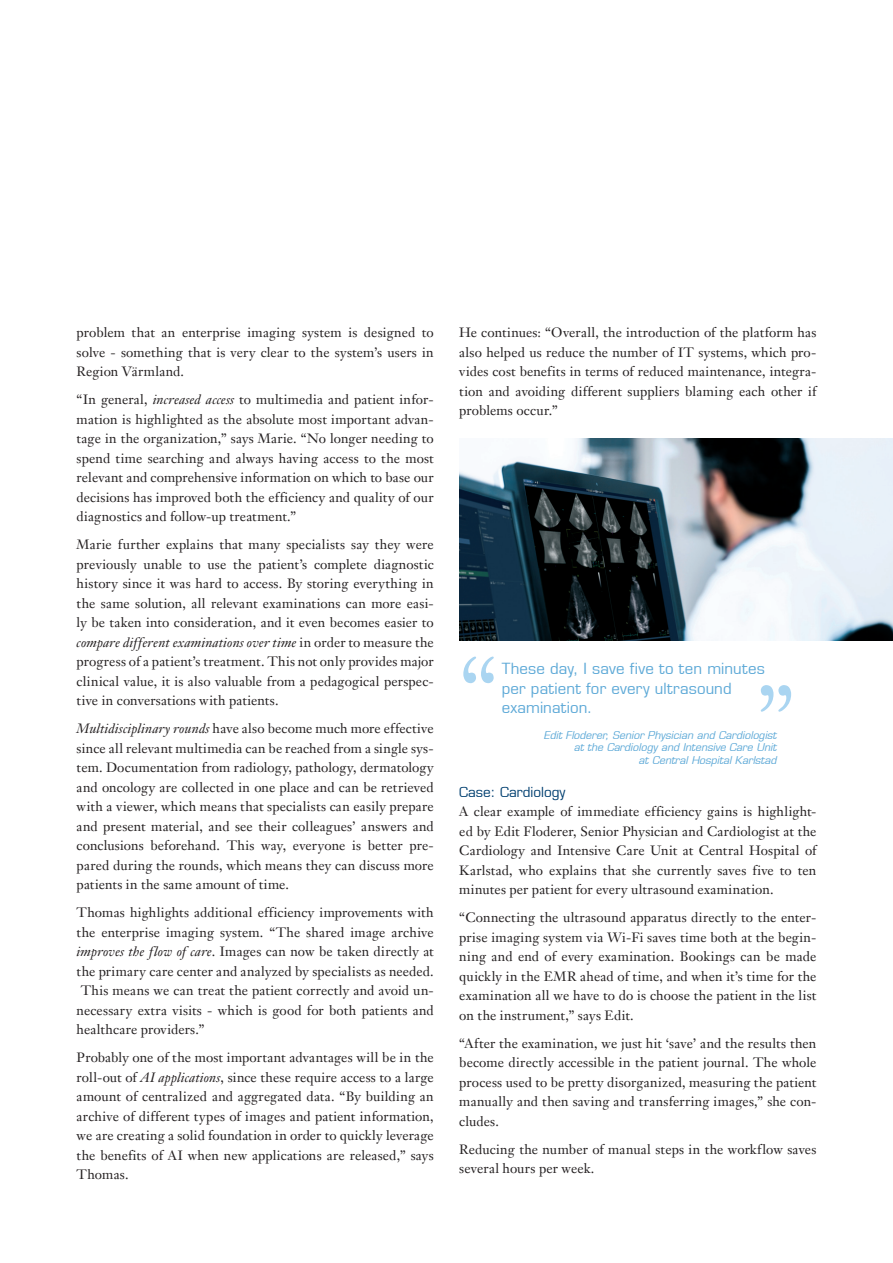
<style>
.page{position:relative;width:893px;height:1263px;background:#fff}
.page>*{position:absolute;margin:0;border:0;box-sizing:border-box;transform-origin:0 0}
.t1{font:90px "Janson Text";color:#aad5f1}
.t2{font:15px/19.5px "Eurostile";letter-spacing:.015em;color:#5da9d7}
.Body_of_copy{font:13.5px/19.5px "Janson Text";letter-spacing:.01em;color:#231f20;text-align:justify}
.Heading_2{font:13.5px "Eurostile";color:#003f70}
.t3{font:italic 10.5px/12.6px "Eurostile";color:#5da9d7;text-align:right}
.s1{font-style:italic}
</style>
<div class="page">
<img style="left:459px;top:438px;width:434px;height:202px">
<p class="Body_of_copy" style="left:77px;top:323px;width:359px">problem that an enterprise imaging system is designed to solve - something that is very clear to the system’s users in Region Värmland.</p>
<p class="Body_of_copy" style="left:77px;top:390px;width:359px">“In general, <span class="s1">increased access</span> to multimedia and patient infor&shy;mation is highlighted as the absolute most important advan&shy;tage in the organization,” says Marie. “No longer needing to spend time searching and always having access to the most relevant and comprehensive information on which to base our decisions has improved both the efficiency and quality of our diagnostics and follow-up treatment.”</p>
<p class="Body_of_copy" style="left:77px;top:535px;width:359px">Marie further explains that many specialists say they were previously unable to use the patient’s complete diagnostic history since it was hard to access. By storing everything in the same solution, all relevant examinations can more easi&shy;ly be taken into consideration, and it even becomes easier to <span class="s1">compare different examinations over time</span> in order to measure the progress of a patient’s treatment. This not only provides major clinical value, it is also valuable from a pedagogical perspec&shy;tive in conversations with patients.</p>
<p class="Body_of_copy" style="left:77px;top:719px;width:359px"><span class="s1">Multidisciplinary rounds</span> have also become much more effective since all relevant multimedia can be reached from a single sys&shy;tem. Documentation from radiology, pathology, dermatology and oncology are collected in one place and can be retrieved with a viewer, which means that specialists can easily prepare and present material, and see their colleagues’ answers and conclusions beforehand. This way, everyone is better pre&shy;pared during the rounds, which means they can discuss more patients in the same amount of time.</p>
<p class="Body_of_copy" style="left:77px;top:903px;width:359px">Thomas highlights additional efficiency improvements with</p>
<p class="Body_of_copy" style="left:77px;top:922px;width:359px">the enterprise imaging system. “The shared image archive</p>
<p class="Body_of_copy" style="left:77px;top:942px;width:359px"><span class="s1">improves the flow of care</span>. Images can now be taken directly at</p>
<p class="Body_of_copy" style="left:77px;top:961px;width:359px">the primary care center and analyzed by specialists as needed.</p>
<p class="Body_of_copy" style="left:81px;top:981px;width:354px">This means we can treat the patient correctly and avoid un-</p>
<p class="Body_of_copy" style="left:77px;top:1000px;width:359px">necessary extra visits - which is good for both patients and</p>
<p class="Body_of_copy" style="left:77px;top:1020px;width:129px">healthcare providers.”</p>
<p class="Body_of_copy" style="left:77px;top:1048px;width:359px">Probably one of the most important advantages will be in the roll-out of <span class="s1">AI applications</span>, since these require access to a large amount of centralized and aggregated data. “By building an archive of different types of images and patient information, we are creating a solid foundation in order to quickly leverage the benefits of AI when new applications are released,” says Thomas.</p>
<p class="Body_of_copy" style="left:459px;top:323px;width:359px">He continues: “Overall, the introduction of the platform has also helped us reduce the number of IT systems, which pro&shy;vides cost benefits in terms of reduced maintenance, integra&shy;tion and avoiding different suppliers blaming each other if problems occur.”</p>
<p class="t1" style="left:459px;top:633px;width:41px">“</p>
<p class="t2" style="left:502px;top:659px;width:265px">These day, I save five to ten minutes per patient for every ultrasound examination.</p>
<p class="t3" style="left:544px;top:729px;width:234px">Edit Floderer, Senior Physician and Cardiologist at the Cardiology and Intensive Care Unit<br>at Central Hospital Karlstad</p>
<p class="t1" style="left:755px;top:662px;width:41px">”</p>
<p class="Heading_2" style="left:459px;top:783px;width:108px">Case: Cardiology</p>
<p class="Body_of_copy" style="left:459px;top:801px;width:359px">A clear example of immediate efficiency gains is highlight&shy;ed by Edit Floderer, Senior Physician and Cardiologist at the Cardiology and Intensive Care Unit at Central Hospital of Karlstad, who explains that she currently saves five to ten minutes per patient for every ultrasound examination.</p>
<p class="Body_of_copy" style="left:459px;top:907px;width:359px">“Connecting the ultrasound apparatus directly to the enter&shy;prise imaging system via Wi-Fi saves time both at the begin&shy;ning and end of every examination. Bookings can be made quickly in the EMR ahead of time, and when it’s time for the examination all we have to do is choose the patient in the list on the instrument,” says Edit.</p>
<p class="Body_of_copy" style="left:459px;top:1033px;width:359px">“After the examination, we just hit ‘save’ and the results then become directly accessible in the patient journal. The whole process used to be pretty disorganized, measuring the patient manually and then saving and transferring images,” she con&shy;cludes.</p>
<p class="Body_of_copy" style="left:459px;top:1139px;width:359px">Reducing the number of manual steps in the workflow saves several hours per week.</p>
</div>
